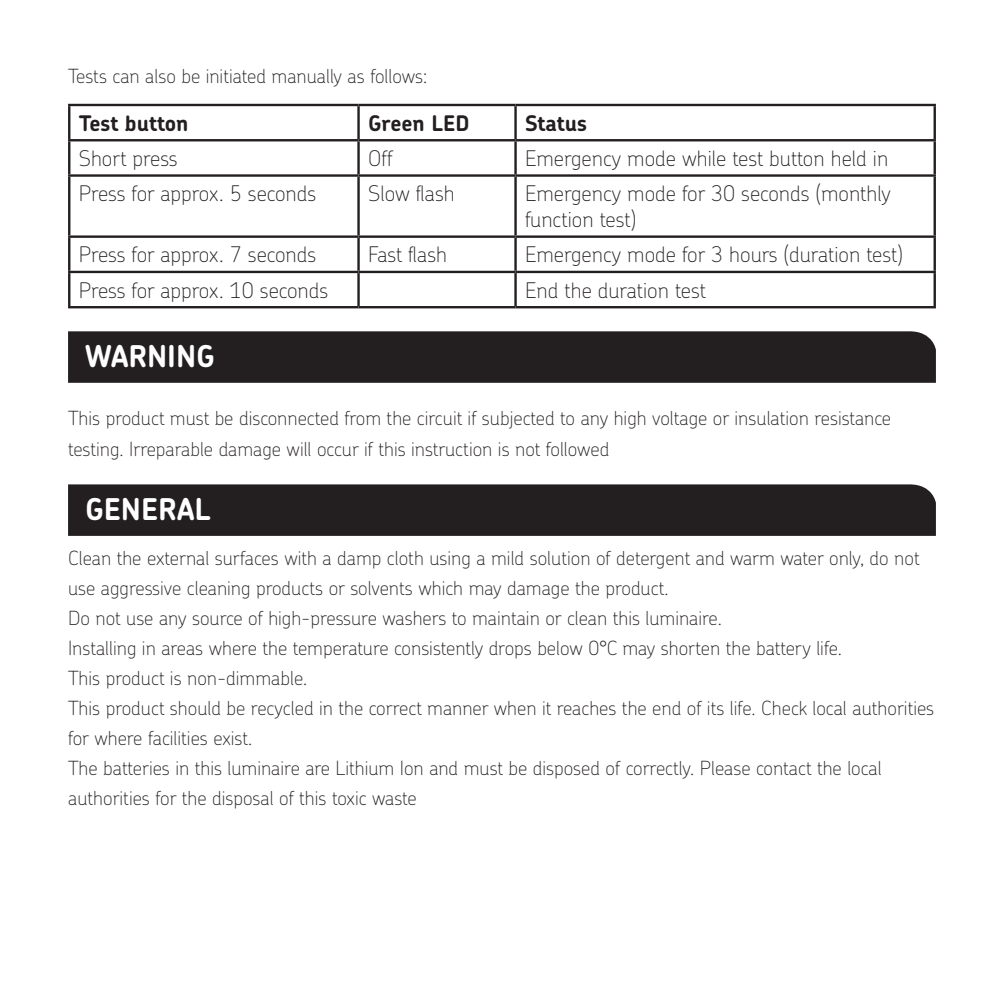
<style>
.page{position:relative;width:1004px;height:1004px;background:#fff}
.page>*{position:absolute;margin:0;border:0;box-sizing:border-box;transform-origin:0 0}
.t1{font:700 30px "Chevin Pro";color:#fff}
.t2{font:100 21.6px/25.8px "Chevin Pro";color:#231f20}
.t3{font:700 21.6px "Chevin Pro";color:#231f20}
.t4{font:100 19.5px/30px "Chevin Pro";color:#231f20}
</style>
<div class="page">
<div style="left:68px;top:484px;width:867px;height:52px;background:#231f20"></div>
<div style="left:68px;top:331px;width:867px;height:52px;background:#231f20"></div>
<hr style="left:68px;top:104px;width:290px;height:2px;background:#231f20">
<hr style="left:68px;top:106px;width:2px;height:33px;background:#231f20">
<hr style="left:358px;top:104px;width:157px;height:2px;background:#231f20">
<hr style="left:357px;top:106px;width:3px;height:33px;background:#231f20">
<hr style="left:515px;top:104px;width:420px;height:2px;background:#231f20">
<hr style="left:514px;top:106px;width:2px;height:33px;background:#231f20">
<hr style="left:933px;top:106px;width:2px;height:33px;background:#231f20">
<hr style="left:68px;top:139px;width:290px;height:2px;background:#231f20">
<hr style="left:68px;top:141px;width:2px;height:33px;background:#231f20">
<hr style="left:358px;top:139px;width:157px;height:2px;background:#231f20">
<hr style="left:357px;top:141px;width:3px;height:33px;background:#231f20">
<hr style="left:515px;top:139px;width:420px;height:2px;background:#231f20">
<hr style="left:514px;top:141px;width:2px;height:33px;background:#231f20">
<hr style="left:933px;top:141px;width:2px;height:33px;background:#231f20">
<hr style="left:68px;top:174px;width:290px;height:3px;background:#231f20">
<hr style="left:68px;top:177px;width:2px;height:58px;background:#231f20">
<hr style="left:358px;top:174px;width:157px;height:3px;background:#231f20">
<hr style="left:357px;top:177px;width:3px;height:58px;background:#231f20">
<hr style="left:515px;top:174px;width:420px;height:3px;background:#231f20">
<hr style="left:514px;top:177px;width:2px;height:58px;background:#231f20">
<hr style="left:933px;top:177px;width:2px;height:58px;background:#231f20">
<hr style="left:68px;top:235px;width:290px;height:3px;background:#231f20">
<hr style="left:68px;top:238px;width:2px;height:33px;background:#231f20">
<hr style="left:358px;top:235px;width:157px;height:3px;background:#231f20">
<hr style="left:357px;top:238px;width:3px;height:33px;background:#231f20">
<hr style="left:515px;top:235px;width:420px;height:3px;background:#231f20">
<hr style="left:514px;top:238px;width:2px;height:33px;background:#231f20">
<hr style="left:933px;top:238px;width:2px;height:33px;background:#231f20">
<hr style="left:68px;top:271px;width:290px;height:2px;background:#231f20">
<hr style="left:68px;top:273px;width:2px;height:33px;background:#231f20">
<hr style="left:358px;top:271px;width:157px;height:2px;background:#231f20">
<hr style="left:357px;top:273px;width:3px;height:33px;background:#231f20">
<hr style="left:515px;top:271px;width:420px;height:2px;background:#231f20">
<hr style="left:514px;top:273px;width:2px;height:33px;background:#231f20">
<hr style="left:933px;top:273px;width:2px;height:33px;background:#231f20">
<hr style="left:68px;top:306px;width:290px;height:2px;background:#231f20">
<hr style="left:358px;top:306px;width:157px;height:2px;background:#231f20">
<hr style="left:515px;top:306px;width:420px;height:2px;background:#231f20">
<p class="t4" style="left:68px;top:60px;width:361px">Tests can also be initiated manually as follows:</p>
<p class="t3" style="left:79px;top:109px;width:111px">Test button</p>
<p class="t3" style="left:368px;top:109px;width:103px">Green LED</p>
<p class="t3" style="left:525px;top:109px;width:63px">Status</p>
<p class="t2" style="left:79px;top:144px;width:100px">Short press</p>
<p class="t2" style="left:368px;top:144px;width:26px">Off</p>
<p class="t2" style="left:525px;top:144px;width:364px">Emergency mode while test button held in</p>
<p class="t2" style="left:79px;top:180px;width:239px">Press for approx. 5 seconds</p>
<p class="t2" style="left:368px;top:180px;width:88px">Slow flash</p>
<p class="t2" style="left:525px;top:180px;width:367px">Emergency mode for 30 seconds (monthly function test)</p>
<p class="t2" style="left:79px;top:241px;width:239px">Press for approx. 7 seconds</p>
<p class="t2" style="left:368px;top:241px;width:80px">Fast flash</p>
<p class="t2" style="left:525px;top:241px;width:379px">Emergency mode for 3 hours (duration test)</p>
<p class="t2" style="left:79px;top:276px;width:251px">Press for approx. 10 seconds</p>
<p class="t2" style="left:525px;top:276px;width:182px">End the duration test</p>
<p class="t1" style="left:85px;top:336px;width:131px">WARNING</p>
<p class="t4" style="left:68px;top:403px;width:824px">This product must be disconnected from the circuit if subjected to any high voltage or insulation resistance testing. Irreparable damage will occur if this instruction is not followed</p>
<p class="t1" style="left:85px;top:489px;width:127px">GENERAL</p>
<p class="t4" style="left:68px;top:542px;width:853px">Clean the external surfaces with a damp cloth using a mild solution of detergent and warm water only, do not use aggressive cleaning products or solvents which may damage the product.</p>
<p class="t4" style="left:68px;top:602px;width:655px">Do not use any source of high-pressure washers to maintain or clean this luminaire.</p>
<p class="t4" style="left:68px;top:632px;width:775px">Installing in areas where the temperature consistently drops below 0°C may shorten the battery life.</p>
<p class="t4" style="left:68px;top:662px;width:241px">This product is non-dimmable.</p>
<p class="t4" style="left:68px;top:692px;width:867px">This product should be recycled in the correct manner when it reaches the end of its life. Check local authorities for where facilities exist.</p>
<p class="t4" style="left:68px;top:752px;width:815px">The batteries in this luminaire are Lithium Ion and must be disposed of correctly. Please contact the local authorities for the disposal of this toxic waste</p>
</div>
